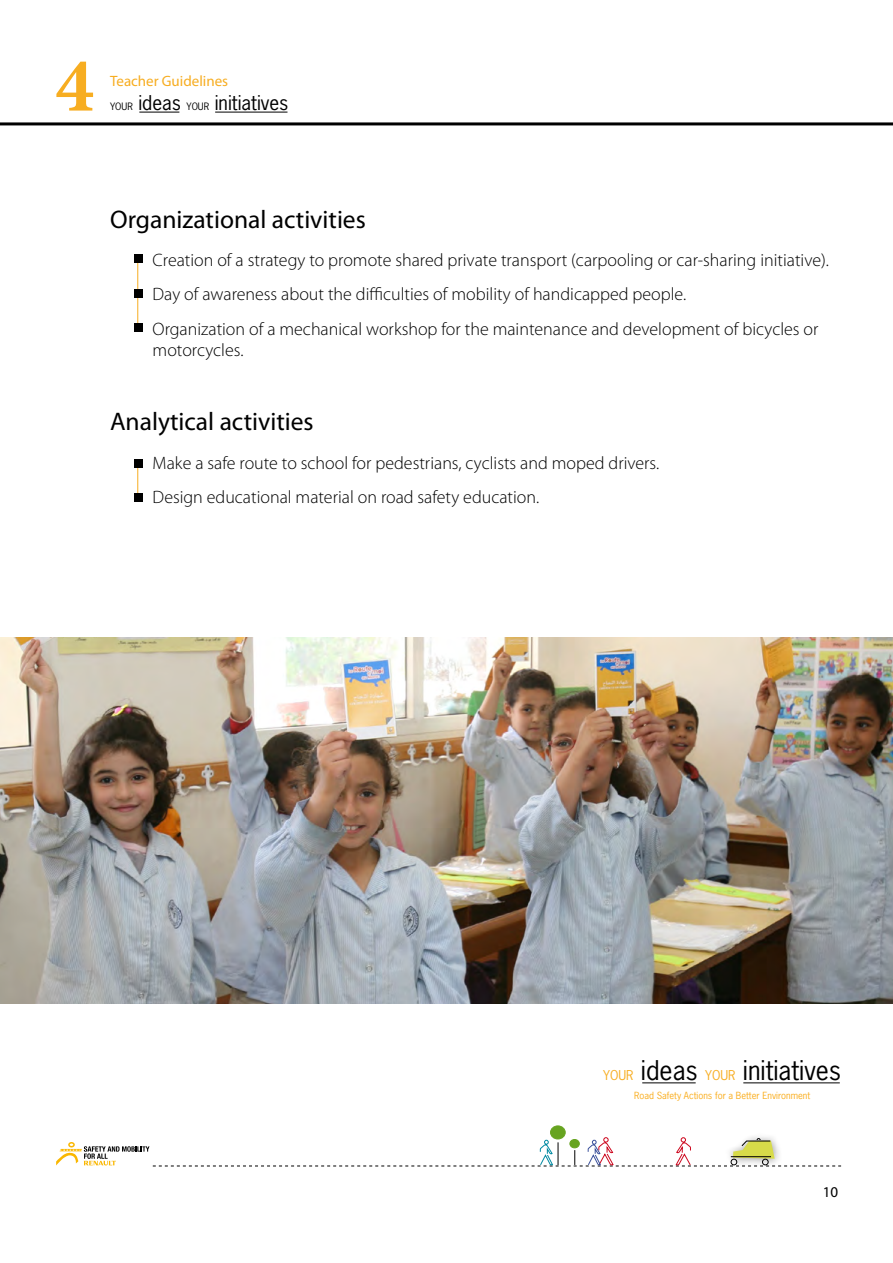
<style>
.page{position:relative;width:893px;height:1263px;background:#fff}
.page>*{position:absolute;margin:0;border:0;box-sizing:border-box;transform-origin:0 0}
.t1{font:700 77.85px "Minion Pro";color:#f7ad21}
.t2{font:25.5px "Myriad Pro";color:#000}
.t3{font:25.5px "News Gothic Std";color:#000}
.t4{font:19.2px "News Gothic Std";color:#000}
.t5{font:300 18px/34.3px "Myriad Pro";color:#000}
.t6{font:15px "Myriad Pro";color:#f7ad21}
.t7{font:15px "Myriad Pro";color:#000}
.t8{font:9.3px "News Gothic Std";color:#faad1c}
.s1{font-size:9.6px}
.s2{font-size:12.75px;color:#f7ad21}
</style>
<div class="page">
<hr style="left:642px;top:1082px;width:54px;height:1px;background:#000">
<hr style="left:743px;top:1082px;width:97px;height:1px;background:#000">
<hr style="left:139px;top:112px;width:40px;height:1px;background:#000">
<hr style="left:215px;top:112px;width:72px;height:1px;background:#000">
<svg style="left:0;top:122px;width:893px;height:3px;background:#252525"></svg>
<div style="left:550px;top:1126px;width:15px;height:13px;background:#67a420;border-radius:50%"></div>
<div style="left:550px;top:1125px;width:15px;height:14px;border:1px solid #67a420;border-radius:50%"></div>
<svg style="left:56px;top:1137px;width:785px;height:29px"></svg>
<hr style="left:137px;top:464px;width:1px;height:37px;background:#f7ad21">
<div style="left:134px;top:459px;width:8px;height:9px;background:#000"></div>
<div style="left:134px;top:494px;width:8px;height:8px;background:#000"></div>
<hr style="left:137px;top:258px;width:1px;height:74px;background:#f7ad21">
<div style="left:134px;top:255px;width:8px;height:8px;background:#000"></div>
<div style="left:134px;top:323px;width:8px;height:9px;background:#000"></div>
<div style="left:134px;top:289px;width:8px;height:8px;background:#000"></div>
<img style="left:0;top:638px;width:893px;height:365px">
<h1 class="t1" style="left:55px;top:31px;width:40px">4</h1>
<p class="t6" style="left:110px;top:72px;width:120px">Teacher Guidelines</p>
<p class="t4" style="left:110px;top:91px;width:180px"><span class="s1">YOUR</span> ideas <span class="s1">YOUR</span> initiatives</p>
<h2 class="t2" style="left:110px;top:203px;width:257px">Organizational activities</h2>
<p class="t5" style="left:153px;top:243px;width:678px">Creation of a strategy to promote shared private transport (carpooling or car-sharing initiative).<br>Day of awareness about the difficulties of mobility of handicapped people.<br>Organization of a mechanical workshop for the maintenance and development of bicycles or</p>
<p class="t5" style="left:153px;top:333px;width:92px">motorcycles.</p>
<h2 class="t2" style="left:110px;top:406px;width:205px">Analytical activities</h2>
<p class="t5" style="left:153px;top:445px;width:508px">Make a safe route to school for pedestrians, cyclists and moped drivers.<br>Design educational material on road safety education.</p>
<h2 class="t3" style="left:603px;top:1054px;width:239px"><span class="s2">YOUR</span> ideas <span class="s2">YOUR</span> initiatives</h2>
<p class="t8" style="left:634px;top:1090px;width:177px">Road Safety Actions for a Better Environment</p>
<p class="t7" style="left:823px;top:1182px;width:17px">10</p>
</div>
